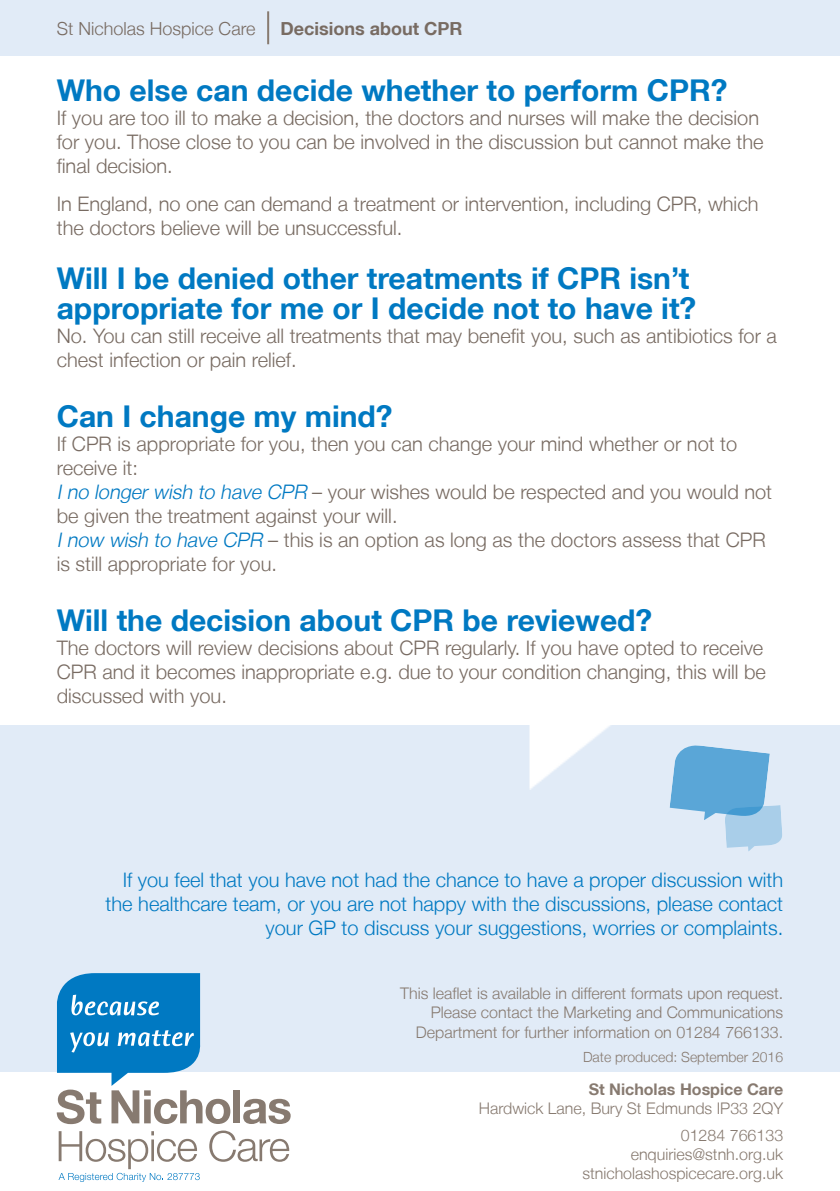
<style>
.page{position:relative;width:840px;height:1191px;background:#fff}
.page>*{position:absolute;margin:0;border:0;box-sizing:border-box;transform-origin:0 0}
.t1{font:700 30px "Helvetica Neue LT";color:#0079c2}
.t2{font:300 20px/24px "Helvetica Neue LT";color:#786b62}
.t3{font:300 20px "Helvetica Neue LT";color:#0079c2}
.t4{font:300 18px "Helvetica Neue LT";color:#786b62}
.t5{font:700 18px "Helvetica Neue LT";color:#786b62}
.t6{font:300 16px "Helvetica Neue LT";color:#877a70}
.t7{font:700 16px "Helvetica Neue LT";color:#877a70}
.t8{font:300 14px "Helvetica Neue LT";color:#877a70}
.s1{font-style:italic;color:#0079c2}
</style>
<div class="page">
<div style="left:0;top:0;width:839px;height:1071px;background:#e1ebf7"></div>
<img style="left:529px;top:725px;width:81px;height:64px">
<div style="left:0;top:57px;width:839px;height:668px;background:#fff"></div>
<hr style="left:267px;top:11px;width:2px;height:33px;background:#877a70">
<svg style="left:669px;top:745px;width:113px;height:106px"></svg>
<div style="left:233px;top:1090px;width:7px;height:33px;background:#877a70"></div>
<svg style="left:243px;top:1098px;width:47px;height:26px"></svg>
<svg style="left:209px;top:1130px;width:80px;height:31px"></svg>
<svg style="left:58px;top:1131px;width:141px;height:51px"></svg>
<svg style="left:57px;top:973px;width:173px;height:151px"></svg>
<p class="t4" style="left:57px;top:17px;width:200px">St Nicholas Hospice Care</p>
<p class="t5" style="left:280px;top:17px;width:183px">Decisions about CPR</p>
<p class="t1" style="left:57px;top:72px;width:671px">Who else can decide whether to perform CPR?</p>
<p class="t2" style="left:57px;top:105px;width:708px">If you are too ill to make a decision, the doctors and nurses will make the decision for you. Those close to you can be involved in the discussion but cannot make the final decision.</p>
<p class="t2" style="left:57px;top:192px;width:702px">In England, no one can demand a treatment or intervention, including CPR, which the doctors believe will be unsuccessful.</p>
<p class="t1" style="left:57px;top:260px;width:634px">Will I be denied other treatments if CPR isn’t</p>
<p class="t1" style="left:57px;top:290px;width:640px">appropriate for me or I decide not to have it?</p>
<p class="t2" style="left:57px;top:324px;width:721px">No. You can still receive all treatments that may benefit you, such as antibiotics for a chest infection or pain relief.</p>
<p class="t1" style="left:57px;top:398px;width:337px">Can I change my mind?</p>
<p class="t2" style="left:57px;top:432px;width:681px">If CPR is appropriate for you, then you can change your mind whether or not to receive it:</p>
<p class="t2" style="left:57px;top:480px;width:716px"><span class="s1">I no longer wish to have CPR</span> – your wishes would be respected and you would not be given the treatment against your will.</p>
<p class="t2" style="left:57px;top:528px;width:710px"><span class="s1">I now wish to have CPR</span> – this is an option as long as the doctors assess that CPR is still appropriate for you.</p>
<p class="t1" style="left:57px;top:602px;width:596px">Will the decision about CPR be reviewed?</p>
<p class="t2" style="left:57px;top:636px;width:710px">The doctors will review decisions about CPR regularly. If you have opted to receive<br>CPR and it becomes inappropriate e.g. due to your condition changing, this will be discussed with you.</p>
<p class="t3" style="left:123px;top:867px;width:661px">If you feel that you have not had the chance to have a proper discussion with</p>
<p class="t3" style="left:106px;top:891px;width:678px">the healthcare team, or you are not happy with the discussions, please contact</p>
<p class="t3" style="left:265px;top:915px;width:519px">your GP to discuss your suggestions, worries or complaints.</p>
<p class="t6" style="left:400px;top:983px;width:384px">This leaflet is available in different formats upon request.</p>
<p class="t6" style="left:430px;top:1002px;width:354px">Please contact the Marketing and Communications</p>
<p class="t6" style="left:415px;top:1022px;width:368px">Department for further information on 01284 766133.</p>
<p class="t8" style="left:582px;top:1048px;width:201px">Date produced: September 2016</p>
<p class="t7" style="left:588px;top:1079px;width:196px">St Nicholas Hospice Care</p>
<p class="t6" style="left:478px;top:1098px;width:306px">Hardwick Lane, Bury St Edmunds IP33 2QY</p>
<p class="t6" style="left:680px;top:1125px;width:104px">01284 766133</p>
<p class="t6" style="left:630px;top:1144px;width:154px">enquiries@stnh.org.uk</p>
<p class="t6" style="left:582px;top:1163px;width:202px">stnicholashospicecare.org.uk</p>
</div>
